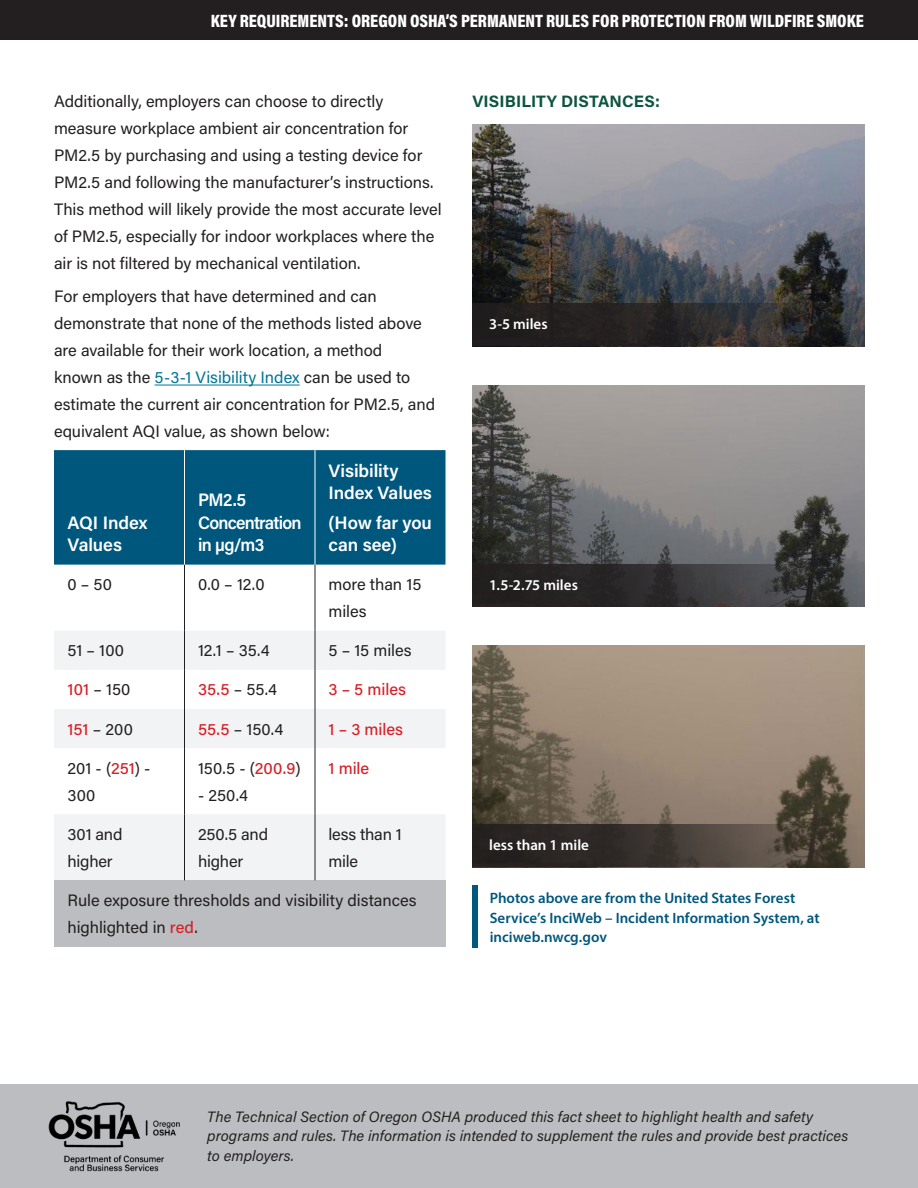
<style>
.page{position:relative;width:918px;height:1188px;background:#fff}
.page>*{position:absolute;margin:0;border:0;box-sizing:border-box;transform-origin:0 0}
.t1{font:900 18px "Acumin Pro Cond";color:#fff}
.t2{font:600 18px/22.5px "Acumin Pro";letter-spacing:-.01em;color:#fff}
.t3{font:600 18px/22.5px "Acumin Pro";letter-spacing:-.045em;color:#fff;scale:.96 1}
.Body{font:16.5px/27px "Acumin Pro";letter-spacing:-.005em;color:#231f20}
.Body-2{font:500 16.5px "Acumin Pro";letter-spacing:-.005em;color:#d52229}
.t4{font:700 16.5px "Acumin Pro";letter-spacing:.005em;color:#0d5540}
.t5{font:italic 15px/19.5px "Acumin Pro";color:#231f20}
.Diagram_-_Heading{font:600 15px/19.5px "Myriad Pro";color:#00577d}
.Diagram_-_Heading-2{font:600 15px "Myriad Pro";color:#fff}
.s1{color:#007696}
.s2{font-weight:500;color:#d52229}
</style>
<div class="page">
<hr style="left:155px;top:385px;width:145px;height:1px;background:#007696">
<div style="left:54px;top:450px;width:392px;height:115px;background:#00577d"></div>
<svg style="left:54px;top:631px;width:391px;height:249px;fill:#f2f3f4"></svg>
<div style="left:54px;top:880px;width:392px;height:66px;background:#bcbdc0"></div>
<hr style="left:184px;top:565px;width:1px;height:66px;background:#231f20">
<hr style="left:315px;top:565px;width:1px;height:66px;background:#231f20">
<hr style="left:184px;top:631px;width:1px;height:39px;background:#231f20">
<hr style="left:315px;top:631px;width:1px;height:39px;background:#231f20">
<hr style="left:184px;top:670px;width:1px;height:39px;background:#231f20">
<hr style="left:315px;top:670px;width:1px;height:39px;background:#231f20">
<hr style="left:184px;top:709px;width:1px;height:39px;background:#231f20">
<hr style="left:315px;top:709px;width:1px;height:39px;background:#231f20">
<hr style="left:184px;top:748px;width:1px;height:66px;background:#231f20">
<hr style="left:315px;top:748px;width:1px;height:66px;background:#231f20">
<hr style="left:184px;top:814px;width:1px;height:66px;background:#231f20">
<hr style="left:315px;top:814px;width:1px;height:66px;background:#231f20">
<hr style="left:184px;top:450px;width:1px;height:115px;background:#fff">
<hr style="left:315px;top:450px;width:1px;height:115px;background:#fff">
<div style="left:472px;top:886px;width:6px;height:62px;background:#00577d"></div>
<img style="left:472px;top:646px;width:392px;height:221px">
<svg style="left:472px;top:825px;width:386px;height:42px"></svg>
<img style="left:472px;top:385px;width:392px;height:222px">
<svg style="left:472px;top:564px;width:386px;height:43px;fill:#2b2929"></svg>
<img style="left:472px;top:125px;width:392px;height:221px">
<svg style="left:472px;top:303px;width:386px;height:43px;fill:#262222"></svg>
<div style="left:0;top:0;width:918px;height:40px;background:#231f20"></div>
<div style="left:0;top:1084px;width:918px;height:104px;background:#bcbdc0"></div>
<img style="left:48px;top:1101px;width:132px;height:71px">
<p class="t1" style="left:211px;top:9px;width:655px">KEY REQUIREMENTS: OREGON OSHA’S PERMANENT RULES FOR PROTECTION FROM WILDFIRE SMOKE</p>
<p class="Body" style="left:54px;top:87px;width:389px">Additionally, employers can choose to directly measure workplace ambient air concentration for PM2.5 by purchasing and using a testing device for PM2.5 and following the manufacturer’s instructions.<br>This method will likely provide the most accurate level of PM2.5, especially for indoor workplaces where the air is not filtered by mechanical ventilation.</p>
<p class="Body" style="left:54px;top:282px;width:383px">For employers that have determined and can demonstrate that none of the methods listed above are available for their work location, a method<br>known as the <span class="s1">5-3-1 Visibility Index</span> can be used to estimate the current air concentration for PM2.5, and equivalent AQI value, as shown below:</p>
<h3 class="t2" style="left:68px;top:510px;width:81px">AQI Index<br>Values</h3>
<h3 class="t3" style="left:198px;top:488px;width:109px">PM2.5<br>Concentration in µg/m3</h3>
<h3 class="t2" style="left:328px;top:459px;width:105px">Visibility<br>Index Values</h3>
<h3 class="t2" style="left:328px;top:510px;width:105px">(How far you can see)</h3>
<p class="Body" style="left:68px;top:570px;width:46px">0 – 50</p>
<p class="Body" style="left:198px;top:570px;width:68px">0.0 – 12.0</p>
<p class="Body" style="left:328px;top:570px;width:94px">more than 15 miles</p>
<p class="Body" style="left:68px;top:636px;width:58px">51 – 100</p>
<p class="Body" style="left:198px;top:636px;width:73px">12.1 – 35.4</p>
<p class="Body" style="left:328px;top:636px;width:85px">5 – 15 miles</p>
<p class="Body" style="left:68px;top:676px;width:64px"><span class="s2">101</span> – 150</p>
<p class="Body" style="left:198px;top:676px;width:81px"><span class="s2">35.5</span> – 55.4</p>
<p class="Body-2" style="left:328px;top:678px;width:79px">3 – 5 miles</p>
<p class="Body" style="left:68px;top:715px;width:67px"><span class="s2">151</span> – 200</p>
<p class="Body" style="left:198px;top:715px;width:87px"><span class="s2">55.5</span> – 150.4</p>
<p class="Body-2" style="left:328px;top:717px;width:76px">1 – 3 miles</p>
<p class="Body" style="left:68px;top:754px;width:84px">201 - (<span class="s2">251</span>) -<br>300</p>
<p class="Body" style="left:198px;top:754px;width:104px">150.5 - (<span class="s2">200.9</span>)</p>
<p class="Body-2" style="left:328px;top:757px;width:42px">1 mile</p>
<p class="Body" style="left:198px;top:781px;width:52px">- 250.4</p>
<h4 class="t4" style="left:472px;top:89px;width:189px">VISIBILITY DISTANCES:</h4>
<p class="Diagram_-_Heading-2" style="left:489px;top:314px;width:60px">3-5 miles</p>
<p class="Diagram_-_Heading-2" style="left:489px;top:575px;width:90px">1.5-2.75 miles</p>
<p class="Body" style="left:68px;top:820px;width:57px">301 and higher</p>
<p class="Body" style="left:198px;top:820px;width:72px">250.5 and higher</p>
<p class="Body" style="left:328px;top:820px;width:75px">less than 1 mile</p>
<p class="Body" style="left:68px;top:886px;width:351px">Rule exposure thresholds and visibility distances highlighted in <span class="s2">red</span>.</p>
<p class="Diagram_-_Heading" style="left:490px;top:888px;width:332px">Photos above are from the United States Forest<br>Service’s InciWeb – Incident Information System, at inciweb.nwcg.gov</p>
<p class="Diagram_-_Heading-2" style="left:489px;top:836px;width:101px">less than 1 mile</p>
<p class="t5" style="left:207px;top:1106px;width:643px">The Technical Section of Oregon OSHA produced this fact sheet to highlight health and safety programs and rules. The information is intended to supplement the rules and provide best practices to employers.</p>
</div>
